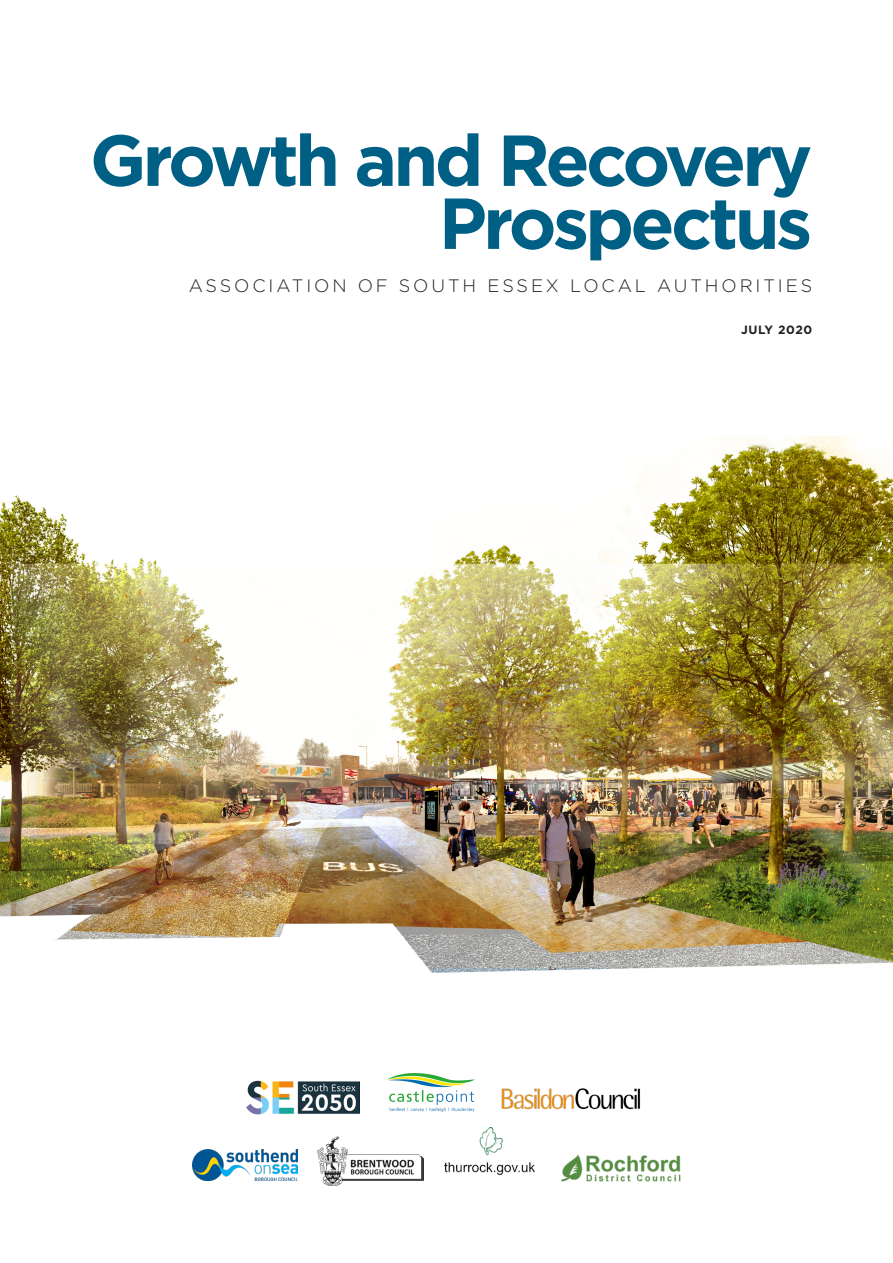
<style>
.page{position:relative;width:893px;height:1263px;background:#fff}
.page>*{position:absolute;margin:0;border:0;box-sizing:border-box;transform-origin:0 0}
.t1{font:700 72px/63px "Gotham";letter-spacing:-.05em;color:#005f85;text-align:right}
.t2{font:300 18px "Gotham";letter-spacing:.16em;color:#231f20}
.t3{font:700 12px "Gotham";letter-spacing:.05em;color:#231f20}
</style>
<div class="page">
<img style="left:0;top:436px;width:893px;height:537px">
<img style="left:387px;top:1074px;width:87px;height:38px">
<img style="left:501px;top:1088px;width:139px;height:22px">
<img style="left:193px;top:1149px;width:105px;height:32px">
<img style="left:317px;top:1136px;width:107px;height:49px">
<img style="left:444px;top:1127px;width:91px;height:48px">
<img style="left:561px;top:1155px;width:120px;height:27px">
<img style="left:246px;top:1080px;width:114px;height:35px">
<p class="t1" style="left:90px;top:128px;width:724px">Growth and Recovery<br>Prospectus</p>
<p class="t2" style="left:189px;top:274px;width:625px">ASSOCIATION OF SOUTH ESSEX LOCAL AUTHORITIES</p>
<p class="t3" style="left:741px;top:321px;width:73px">JULY 2020</p>
</div>
